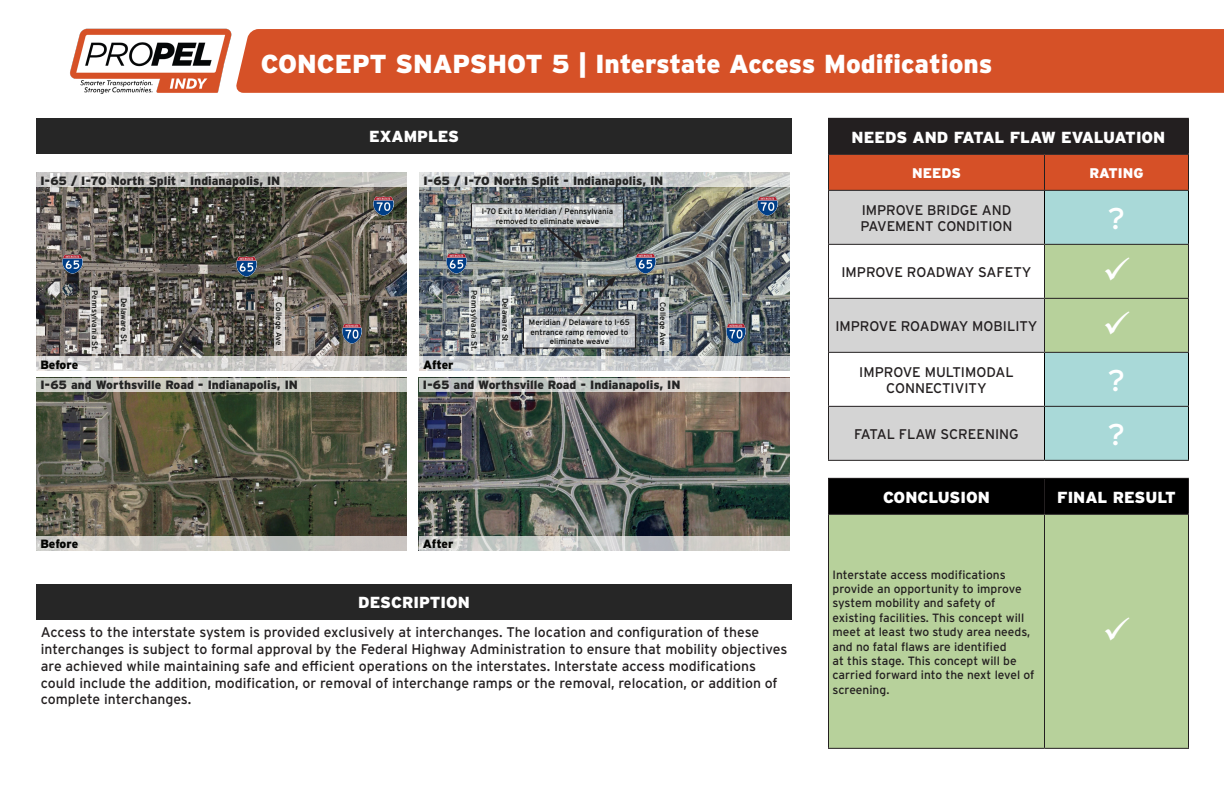
<style>
.page{position:relative;width:1224px;height:792px;background:#fff}
.page>*{position:absolute;margin:0;border:0;box-sizing:border-box;transform-origin:0 0}
.t1{font:30px "Interstate";color:#fff}
.t2{font:900 26px "Interstate";color:#fff}
.t3{font:900 16px "Interstate";color:#fff}
.t4{font:14px/16.8px "Interstate";color:#231f20}
.t5{font:900 14px "Interstate";color:#fff}
.t6{font:12px/14.4px "Interstate";color:#231f20}
.t7{font:900 12px "Interstate";color:#242424}
.t8{font:900 12px "Interstate";letter-spacing:-.01em;color:#040503}
.t9{font:8px/9.6px "Interstate";color:#040503;text-align:center}
</style>
<div class="page">
<img style="left:70px;top:28px;width:162px;height:66px">
<div style="left:236px;top:29px;width:988px;height:64px;background:#d65127"></div>
<img style="left:419px;top:187px;width:370px;height:170px">
<div style="left:36px;top:584px;width:756px;height:36px;background:#262626"></div>
<div style="left:828px;top:118px;width:360px;height:36px;background:#231f20"></div>
<div style="left:829px;top:155px;width:359px;height:35px;background:#d65027"></div>
<div style="left:828px;top:190px;width:216px;height:54px;background:#d4d4d4"></div>
<div style="left:1045px;top:191px;width:143px;height:269px;background:#a9d9d8"></div>
<div style="left:828px;top:298px;width:216px;height:54px;background:#d4d4d4"></div>
<div style="left:828px;top:406px;width:216px;height:54px;background:#d4d4d4"></div>
<hr style="left:828px;top:191px;width:1px;height:53px;background:#231f20">
<hr style="left:828px;top:244px;width:216px;height:1px;background:#231f20">
<hr style="left:828px;top:245px;width:1px;height:53px;background:#231f20">
<hr style="left:828px;top:298px;width:216px;height:1px;background:#231f20">
<hr style="left:828px;top:299px;width:1px;height:53px;background:#231f20">
<hr style="left:828px;top:352px;width:216px;height:1px;background:#231f20">
<hr style="left:828px;top:353px;width:1px;height:53px;background:#231f20">
<hr style="left:1044px;top:118px;width:145px;height:1px;background:#231f20">
<hr style="left:828px;top:154px;width:216px;height:1px;background:#231f20">
<hr style="left:828px;top:155px;width:1px;height:35px;background:#231f20">
<hr style="left:828px;top:190px;width:217px;height:1px;background:#231f20">
<hr style="left:828px;top:406px;width:216px;height:1px;background:#231f20">
<hr style="left:828px;top:407px;width:1px;height:53px;background:#231f20">
<hr style="left:828px;top:460px;width:216px;height:1px;background:#231f20">
<hr style="left:1188px;top:119px;width:1px;height:35px;background:#231f20">
<hr style="left:1044px;top:154px;width:145px;height:1px;background:#231f20">
<hr style="left:1044px;top:155px;width:1px;height:35px;background:#231f20">
<hr style="left:1188px;top:155px;width:1px;height:35px;background:#231f20">
<hr style="left:1044px;top:191px;width:1px;height:53px;background:#000">
<hr style="left:1044px;top:353px;width:1px;height:53px;background:#000">
<hr style="left:1044px;top:407px;width:1px;height:53px;background:#000">
<hr style="left:1045px;top:190px;width:144px;height:1px;background:#231f20">
<hr style="left:1044px;top:352px;width:145px;height:1px;background:#231f20">
<hr style="left:1044px;top:460px;width:145px;height:1px;background:#231f20">
<hr style="left:1188px;top:191px;width:1px;height:53px;background:#000">
<hr style="left:1188px;top:353px;width:1px;height:53px;background:#000">
<hr style="left:1188px;top:407px;width:1px;height:53px;background:#000">
<hr style="left:1044px;top:244px;width:145px;height:1px;background:#231f20">
<hr style="left:1188px;top:245px;width:1px;height:53px;background:#231f20">
<hr style="left:1044px;top:406px;width:145px;height:1px;background:#231f20">
<hr style="left:1044px;top:298px;width:145px;height:1px;background:#231f20">
<hr style="left:1188px;top:299px;width:1px;height:53px;background:#231f20">
<div style="left:828px;top:478px;width:216px;height:36px;background:#000"></div>
<div style="left:1044px;top:478px;width:144px;height:36px;background:#000"></div>
<div style="left:829px;top:515px;width:359px;height:233px;background:#b7d19b"></div>
<hr style="left:828px;top:478px;width:216px;height:1px;background:#231f20">
<hr style="left:1044px;top:478px;width:145px;height:1px;background:#231f20">
<hr style="left:1044px;top:479px;width:1px;height:35px;background:#231f20">
<hr style="left:1188px;top:479px;width:1px;height:35px;background:#231f20">
<hr style="left:828px;top:479px;width:1px;height:35px;background:#231f20">
<hr style="left:828px;top:515px;width:1px;height:233px;background:#231f20">
<hr style="left:828px;top:748px;width:216px;height:1px;background:#231f20">
<hr style="left:1044px;top:515px;width:1px;height:233px;background:#231f20">
<hr style="left:1188px;top:515px;width:1px;height:233px;background:#231f20">
<hr style="left:1044px;top:748px;width:145px;height:1px;background:#231f20">
<hr style="left:828px;top:514px;width:216px;height:1px;background:#231f20">
<hr style="left:1044px;top:514px;width:145px;height:1px;background:#231f20">
<div style="left:36px;top:118px;width:756px;height:36px;background:#262626"></div>
<img style="left:36px;top:391px;width:371px;height:146px">
<img style="left:36px;top:187px;width:371px;height:170px">
<svg style="left:36px;top:537px;width:371px;height:14px;background:#cbc9c4"></svg>
<svg style="left:419px;top:357px;width:371px;height:14px;background:#ced1d3"></svg>
<svg style="left:36px;top:357px;width:371px;height:14px;background:#d0cfcd"></svg>
<img style="left:419px;top:391px;width:371px;height:146px">
<svg style="left:419px;top:537px;width:371px;height:14px;background:#cccdca"></svg>
<svg style="left:90px;top:288px;width:10px;height:66px"></svg>
<svg style="left:119px;top:288px;width:10px;height:66px"></svg>
<img style="left:236px;top:257px;width:20px;height:20px">
<img style="left:63px;top:254px;width:20px;height:20px">
<img style="left:342px;top:324px;width:20px;height:20px">
<img style="left:374px;top:196px;width:19px;height:20px">
<svg style="left:274px;top:297px;width:11px;height:54px"></svg>
<svg style="left:469px;top:287px;width:11px;height:67px"></svg>
<svg style="left:500px;top:287px;width:11px;height:67px"></svg>
<img style="left:636px;top:254px;width:20px;height:20px">
<img style="left:447px;top:254px;width:20px;height:20px">
<img style="left:726px;top:324px;width:20px;height:20px">
<img style="left:758px;top:196px;width:20px;height:20px">
<svg style="left:658px;top:297px;width:11px;height:54px"></svg>
<svg style="left:473px;top:205px;width:149px;height:21px;background:#cfd2d2"></svg>
<div style="left:471px;top:203px;width:153px;height:25px;border:1px solid #231f20"></div>
<svg style="left:525px;top:317px;width:109px;height:29px;background:#cfd1d3"></svg>
<div style="left:523px;top:315px;width:113px;height:33px;border:1px solid #231f20"></div>
<svg style="left:545px;top:226px;width:39px;height:34px"></svg>
<svg style="left:578px;top:276px;width:38px;height:41px;background:#686f71"></svg>
<svg style="left:36px;top:378px;width:371px;height:13px;background:#cacac3"></svg>
<svg style="left:36px;top:173px;width:371px;height:14px;background:#c8c8c5"></svg>
<svg style="left:419px;top:378px;width:371px;height:13px;background:#cdccc9"></svg>
<svg style="left:419px;top:173px;width:371px;height:14px;background:#cfd2d1"></svg>
<div style="left:1044px;top:244px;width:144px;height:108px;background:#b7d19b"></div>
<svg style="left:1105px;top:617px;width:24px;height:24px"></svg>
<h2 class="t2" style="left:261px;top:45px;width:733px">CONCEPT SNAPSHOT 5 | Interstate Access Modifications</h2>
<p class="t7" style="left:40px;top:172px;width:242px">I-65 / I-70 North Split - Indianapolis, IN</p>
<p class="t3" style="left:369px;top:125px;width:92px">EXAMPLES</p>
<p class="t7" style="left:423px;top:172px;width:242px">I-65 / I-70 North Split - Indianapolis, IN</p>
<p class="t9" style="left:482px;top:206px;width:133px">I-70 Exit to Meridian / Pennsylvania removed to eliminate weave</p>
<p class="t9" style="left:100px;top:290px;width:62px;rotate:90deg">Pennsylvania St.</p>
<p class="t9" style="left:129px;top:298px;width:48px;rotate:90deg">Delaware St.</p>
<p class="t9" style="left:284px;top:302px;width:45px;rotate:90deg">College Ave</p>
<p class="t9" style="left:479px;top:290px;width:62px;rotate:90deg">Pennsylvania St.</p>
<p class="t9" style="left:510px;top:298px;width:48px;rotate:90deg">Delaware St.</p>
<p class="t9" style="left:668px;top:302px;width:45px;rotate:90deg">College Ave</p>
<p class="t9" style="left:529px;top:317px;width:103px">Meridian / Delaware to I-65 entrance ramp removed to eliminate weave</p>
<p class="t8" style="left:40px;top:356px;width:39px">Before</p>
<p class="t8" style="left:423px;top:356px;width:32px">After</p>
<p class="t7" style="left:40px;top:376px;width:259px">I-65 and Worthsville Road - Indianapolis, IN</p>
<p class="t8" style="left:40px;top:535px;width:39px">Before</p>
<p class="t7" style="left:423px;top:376px;width:259px">I-65 and Worthsville Road - Indianapolis, IN</p>
<p class="t8" style="left:423px;top:535px;width:32px">After</p>
<p class="t3" style="left:358px;top:591px;width:113px">DESCRIPTION</p>
<p class="t4" style="left:41px;top:623px;width:748px">Access to the interstate system is provided exclusively at interchanges. The location and configuration of these interchanges is subject to formal approval by the Federal Highway Administration to ensure that mobility objectives are achieved while maintaining safe and efficient operations on the interstates. Interstate access modifications could include the addition, modification, or removal of interchange ramps or the removal, relocation, or addition of complete interchanges.</p>
<p class="t3" style="left:852px;top:125px;width:315px">NEEDS AND FATAL FLAW EVALUATION</p>
<p class="t5" style="left:912px;top:163px;width:50px">NEEDS</p>
<p class="t5" style="left:1089px;top:163px;width:56px">RATING</p>
<p class="t4" style="left:860px;top:201px;width:154px">IMPROVE BRIDGE AND<br>PAVEMENT CONDITION</p>
<h1 class="t1" style="left:1108px;top:197px;width:19px">?</h1>
<p class="t4" style="left:841px;top:263px;width:192px">IMPROVE ROADWAY SAFETY</p>
<p class="t4" style="left:835px;top:317px;width:204px">IMPROVE ROADWAY MOBILITY</p>
<p class="t4" style="left:859px;top:363px;width:156px;text-align:center">IMPROVE MULTIMODAL<br>CONNECTIVITY</p>
<h1 class="t1" style="left:1108px;top:359px;width:19px">?</h1>
<p class="t4" style="left:854px;top:425px;width:166px">FATAL FLAW SCREENING</p>
<h1 class="t1" style="left:1108px;top:413px;width:19px">?</h1>
<p class="t3" style="left:883px;top:485px;width:108px">CONCLUSION</p>
<p class="t3" style="left:1057px;top:485px;width:120px">FINAL RESULT</p>
<p class="t6" style="left:832px;top:567px;width:204px">Interstate access modifications provide an opportunity to improve system mobility and safety of existing facilities. This concept will meet at least two study area needs, and no fatal flaws are identified<br>at this stage. This concept will be carried forward into the next level of screening.</p>
</div>
